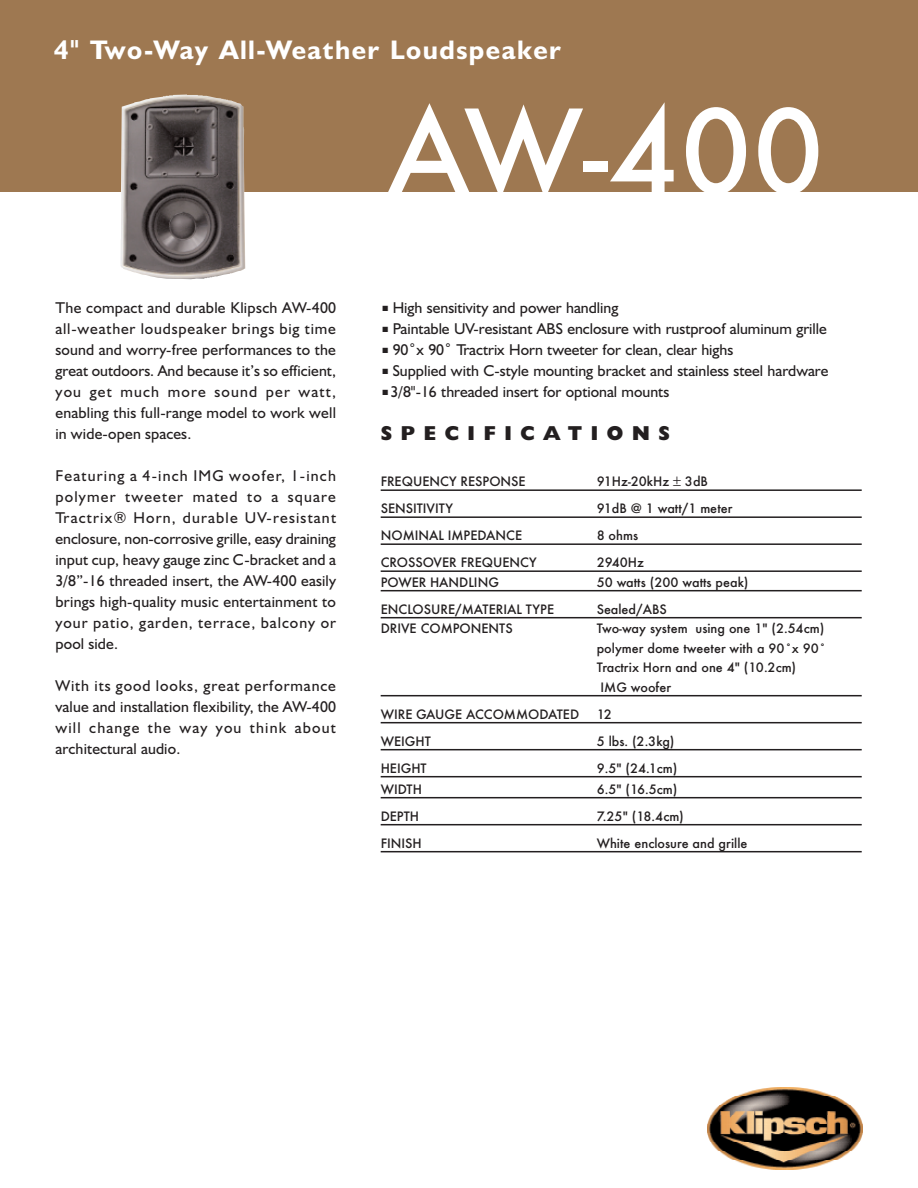
<style>
.page{position:relative;width:918px;height:1188px;background:#fff}
.page>*{position:absolute;margin:0;border:0;box-sizing:border-box;transform-origin:0 0}
.t1{font:500 127.5px "Futura T";color:#fff}
.t2{font:700 27px "Humanist 521 BT";letter-spacing:.055em;color:#fff}
.t3{font:800 20.25px "Humanist 521 BT";letter-spacing:.43em;color:#231f20}
.t4{font:15.75px/21px "Humanist 521 BT";color:#231f20;text-align:justify}
.t5{font:500 14.25px/19.5px "Futura T";color:#231f20}
</style>
<div class="page">
<div style="left:0;top:0;width:918px;height:191px;background:#9e7851"></div>
<img style="left:733px;top:1088px;width:104px;height:9px">
<img style="left:718px;top:1097px;width:133px;height:9px">
<img style="left:711px;top:1106px;width:148px;height:9px">
<img style="left:707px;top:1115px;width:156px;height:9px">
<img style="left:707px;top:1124px;width:156px;height:18px">
<img style="left:711px;top:1142px;width:148px;height:10px">
<img style="left:720px;top:1152px;width:130px;height:9px">
<img style="left:736px;top:1161px;width:97px;height:9px">
<hr style="left:381px;top:489px;width:481px;height:2px;background:#231f20">
<hr style="left:381px;top:516px;width:481px;height:2px;background:#231f20">
<hr style="left:381px;top:543px;width:481px;height:2px;background:#231f20">
<hr style="left:381px;top:570px;width:481px;height:2px;background:#231f20">
<hr style="left:381px;top:590px;width:481px;height:1px;background:#231f20">
<hr style="left:381px;top:617px;width:481px;height:1px;background:#231f20">
<hr style="left:381px;top:695px;width:481px;height:1px;background:#231f20">
<hr style="left:381px;top:722px;width:481px;height:1px;background:#231f20">
<hr style="left:381px;top:749px;width:481px;height:1px;background:#231f20">
<hr style="left:381px;top:776px;width:481px;height:1px;background:#231f20">
<hr style="left:381px;top:797px;width:481px;height:1px;background:#231f20">
<hr style="left:381px;top:824px;width:481px;height:1px;background:#231f20">
<hr style="left:381px;top:851px;width:481px;height:1px;background:#231f20">
<img style="left:120px;top:95px;width:125px;height:185px">
<h2 class="t2" style="left:54px;top:40px;width:508px">4" Two-Way All-Weather Loudspeaker</h2>
<p class="t4" style="left:56px;top:299px;width:282px">The compact and durable Klipsch AW-400 all-weather loudspeaker brings big time sound and worry-free performances to the great outdoors. And because it’s so efficient, you get much more sound per watt, enabling this full-range model to work well in wide-open spaces.</p>
<p class="t4" style="left:56px;top:467px;width:282px">Featuring a 4-inch IMG woofer, 1-inch polymer tweeter mated to a square Tractrix® Horn, durable UV-resistant enclosure, non-corrosive grille, easy draining input cup, heavy gauge zinc C-bracket and a 3/8”-16 threaded insert, the AW-400 easily brings high-quality music entertainment to your patio, garden, terrace, balcony or pool side.</p>
<p class="t4" style="left:56px;top:677px;width:282px">With its good looks, great performance value and installation flexibility, the AW-400 will change the way you think about architectural audio.</p>
<h1 class="t1" style="left:387px;top:75px;width:439px">AW-400</h1>
<p class="t4" style="left:383px;top:299px;width:237px">■ High sensitivity and power handling</p>
<p class="t4" style="left:383px;top:320px;width:446px">■ Paintable UV-resistant ABS enclosure with rustproof aluminum grille</p>
<p class="t4" style="left:383px;top:341px;width:352px">■ 90˚x 90˚ Tractrix Horn tweeter for clean, clear highs</p>
<p class="t4" style="left:383px;top:362px;width:447px">■ Supplied with C-style mounting bracket and stainless steel hardware</p>
<p class="t4" style="left:383px;top:383px;width:288px">■ 3/8"-16 threaded insert for optional mounts</p>
<p class="t3" style="left:381px;top:426px;width:291px">SPECIFICATIONS</p>
<p class="t5" style="left:381px;top:472px;width:147px">FREQUENCY RESPONSE</p>
<p class="t5" style="left:597px;top:472px;width:113px">91Hz-20kHz ± 3dB</p>
<p class="t5" style="left:381px;top:499px;width:74px">SENSITIVITY</p>
<p class="t5" style="left:597px;top:499px;width:137px">91dB @ 1 watt/1 meter</p>
<p class="t5" style="left:381px;top:526px;width:143px">NOMINAL IMPEDANCE</p>
<p class="t5" style="left:597px;top:526px;width:43px">8 ohms</p>
<p class="t5" style="left:381px;top:553px;width:158px">CROSSOVER FREQUENCY</p>
<p class="t5" style="left:597px;top:553px;width:49px">2940Hz</p>
<p class="t5" style="left:381px;top:572px;width:120px">POWER HANDLING</p>
<p class="t5" style="left:597px;top:572px;width:153px">50 watts (200 watts peak)</p>
<p class="t5" style="left:381px;top:599px;width:175px">ENCLOSURE/MATERIAL TYPE</p>
<p class="t5" style="left:597px;top:599px;width:72px">Sealed/ABS</p>
<p class="t5" style="left:381px;top:619px;width:134px">DRIVE COMPONENTS</p>
<p class="t5" style="left:597px;top:619px;width:231px">Two-way system using one 1" (2.54cm) polymer dome tweeter with a 90˚x 90˚<br>Tractrix Horn and one 4" (10.2cm)<br>IMG woofer</p>
<p class="t5" style="left:381px;top:700px;width:233px;line-height:27px">WIRE GAUGE ACCOMMODATED 12<br>WEIGHT</p>
<p class="t5" style="left:597px;top:731px;width:79px">5 lbs. (2.3kg)</p>
<p class="t5" style="left:381px;top:758px;width:48px">HEIGHT</p>
<p class="t5" style="left:597px;top:758px;width:82px">9.5" (24.1cm)</p>
<p class="t5" style="left:381px;top:779px;width:43px">WIDTH</p>
<p class="t5" style="left:597px;top:779px;width:82px">6.5" (16.5cm)</p>
<p class="t5" style="left:381px;top:806px;width:40px">DEPTH</p>
<p class="t5" style="left:597px;top:806px;width:89px">7.25" (18.4cm)</p>
<p class="t5" style="left:381px;top:833px;width:43px">FINISH</p>
<p class="t5" style="left:597px;top:833px;width:152px">White enclosure and grille</p>
</div>
